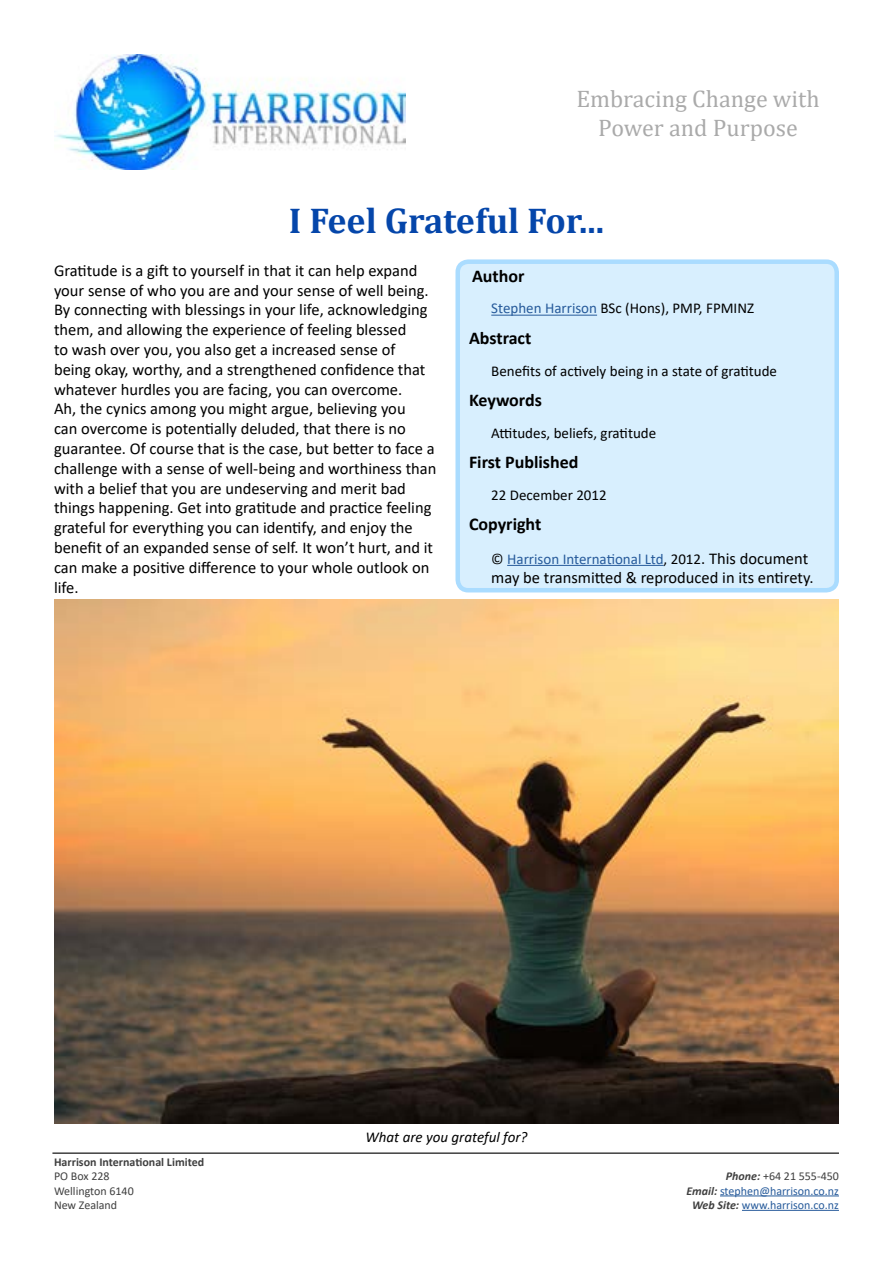
<style>
.page{position:relative;width:893px;height:1263px;background:#fff}
.page>*{position:absolute;margin:0;border:0;box-sizing:border-box;transform-origin:0 0}
.t1{font:700 36px "Cambria";color:#0546aa}
.t2{font:24px/28.8px "Cambria";color:#aaa;text-align:center}
.t3{font:700 18px "Calibri";color:#000}
.t4{font:16.5px/19.8px "Calibri";color:#000}
.t5{font:15px "Calibri";color:#000}
.t6{font:15px "Calibri";color:#275b9b}
.t7{font:italic 15px "Calibri";color:#000}
.t8{font:12px/14.4px "Calibri";color:#275b9b;text-align:right}
.t9{font:12px/14.4px "Calibri";color:#404040}
.t10{font:700 12px "Calibri";color:#404040}
.s1{color:#275b9b}
.s2{color:#000}
.s3{font-size:16.5px;color:#000}
.s4{font-weight:700;font-style:italic;color:#404040}
.s5{color:#404040}
</style>
<div class="page">
<img style="left:54px;top:54px;width:351px;height:115px">
<hr style="left:720px;top:1195px;width:119px;height:1px;background:#275b9b">
<hr style="left:742px;top:1210px;width:97px;height:1px;background:#275b9b">
<hr style="left:52px;top:1152px;width:787px;height:2px;background:#404040">
<div style="left:458px;top:262px;width:379px;height:328px;background:#d8effe;border-radius:10px"></div>
<hr style="left:491px;top:315px;width:106px;height:1px;background:#275b9b">
<hr style="left:507px;top:565px;width:157px;height:1px;background:#275b9b">
<div style="left:455px;top:259px;width:384px;height:333px;border:4px solid #aadcff;border-radius:10px"></div>
<img style="left:54px;top:600px;width:785px;height:523px">
<h2 class="t2" style="left:576px;top:84px;width:245px">Embracing Change with<br>Power and Purpose</h2>
<h1 class="t1" style="left:289px;top:196px;width:317px">I Feel Grateful For...</h1>
<p class="t4" style="left:54px;top:260px;width:384px">Gratitude is a gift to yourself in that it can help expand your sense of who you are and your sense of well being.<br>By connecting with blessings in your life, acknowledging them, and allowing the experience of feeling blessed<br>to wash over you, you also get a increased sense of being okay, worthy, and a strengthened confidence that whatever hurdles you are facing, you can overcome.<br>Ah, the cynics among you might argue, believing you<br>can overcome is potentially deluded, that there is no guarantee. Of course that is the case, but better to face a challenge with a sense of well-being and worthiness than with a belief that you are undeserving and merit bad things happening. Get into gratitude and practice feeling grateful for everything you can identify, and enjoy the benefit of an expanded sense of self. It won’t hurt, and it can make a positive difference to your whole outlook on life.</p>
<p class="t3" style="left:472px;top:263px;width:54px">Author</p>
<p class="t5" style="left:491px;top:298px;width:264px"><span class="s1">Stephen Harrison</span> BSc (Hons), PMP, FPMINZ</p>
<p class="t3" style="left:469px;top:325px;width:64px">Abstract</p>
<p class="t5" style="left:491px;top:360px;width:287px">Benefits of actively being in a state of gratitude</p>
<p class="t3" style="left:469px;top:387px;width:75px">Keywords</p>
<p class="t5" style="left:491px;top:422px;width:166px">Attitudes, beliefs, gratitude</p>
<p class="t3" style="left:469px;top:450px;width:111px">First Published</p>
<p class="t5" style="left:491px;top:484px;width:117px">22 December 2012</p>
<p class="t3" style="left:469px;top:512px;width:74px">Copyright</p>
<p class="t6" style="left:491px;top:548px;width:318px"><span class="s2">©</span> Harrison International Ltd<span class="s2">, 2012</span><span class="s3">. This document</span></p>
<p class="t4" style="left:491px;top:568px;width:324px">may be transmitted &amp; reproduced in its entirety.</p>
<p class="t7" style="left:365px;top:1126px;width:163px">What are you grateful for?</p>
<p class="t10" style="left:54px;top:1153px;width:152px">Harrison International Limited</p>
<p class="t9" style="left:54px;top:1169px;width:81px">PO Box 228<br>Wellington 6140<br>New Zealand</p>
<p class="t8" style="left:686px;top:1169px;width:154px"><span class="s4">Phone:</span> <span class="s5">+64 21 555-450<br></span><span class="s4">Email:</span> stephen@harrison.co.nz<br><span class="s4">Web Site:</span> www.harrison.co.nz</p>
</div>
